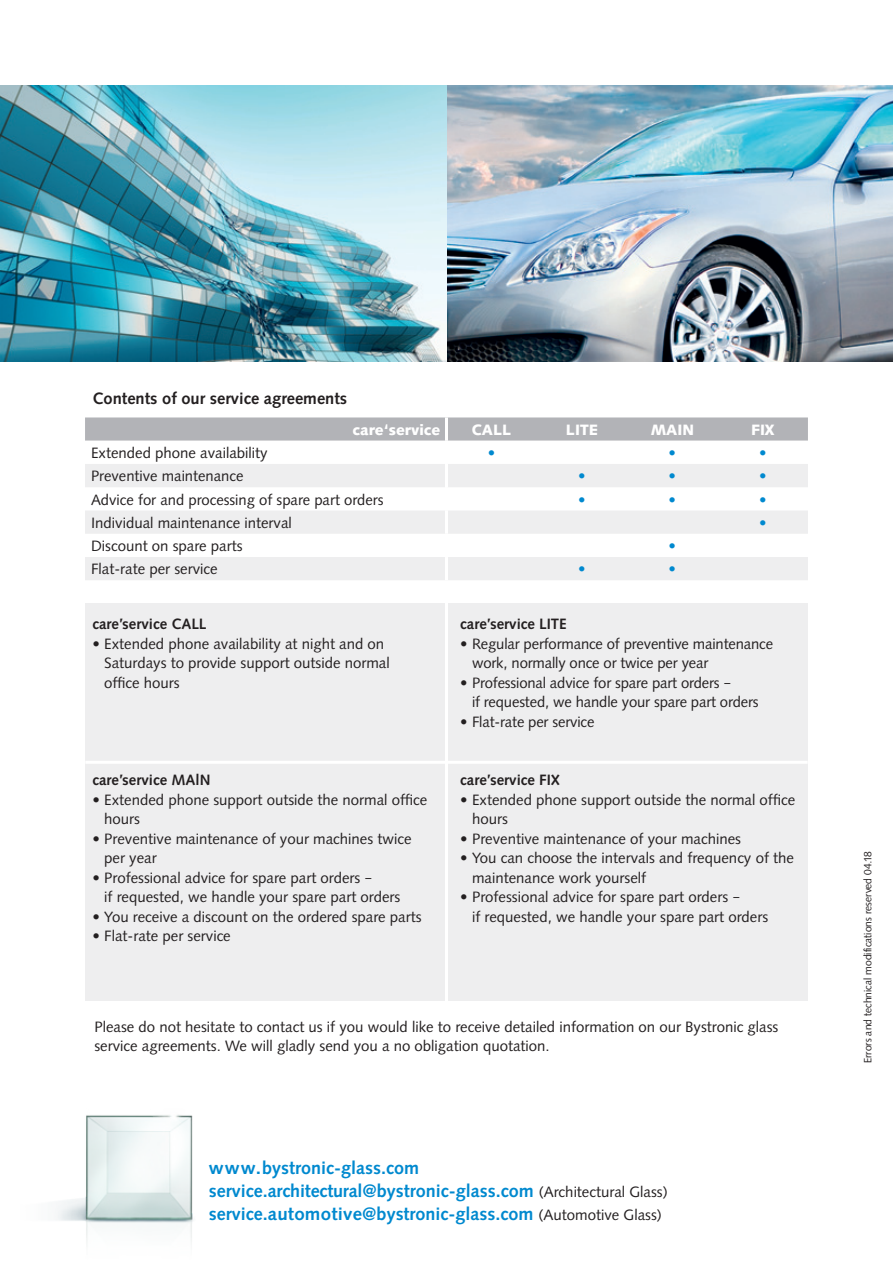
<style>
.page{position:relative;width:893px;height:1263px;background:#fff}
.page>*{position:absolute;margin:0;border:0;box-sizing:border-box;transform-origin:0 0}
.t1{font:700 18px "Syntax LT Std";color:#0089cf}
.t2{font:700 18px "Syntax LT Std";color:#0089cf;scale:1.06 1}
.t3{font:700 16.5px "Syntax LT Std";color:#231f20}
.t4{font:15px/19.5px "Syntax LT Std";color:#231f20}
.t5{font:700 15px "Syntax LT Std";color:#231f20}
.t6{font:900 15px "Syntax LT Std";color:#fff}
.t7{font:15px "Syntax LT Std";color:#0089cf}
.t8{font:10.5px "Synthese BSK";color:#231f20}
.s1{font-family:"Gotham"}
.s2{font-weight:400;font-size:15px;color:#231f20}
</style>
<div class="page">
<img style="left:0;top:85px;width:893px;height:276px">
<svg style="left:85px;top:417px;width:723px;height:24px;background:#b4b5b9"></svg>
<svg style="left:85px;top:464px;width:723px;height:116px;fill:#eeeeef"></svg>
<hr style="left:445px;top:417px;width:3px;height:24px;background:#fff">
<hr style="left:445px;top:464px;width:3px;height:23px;background:#fff">
<hr style="left:445px;top:487px;width:3px;height:23px;background:#fff">
<hr style="left:445px;top:510px;width:3px;height:24px;background:#fff">
<hr style="left:445px;top:534px;width:3px;height:23px;background:#fff">
<hr style="left:445px;top:557px;width:3px;height:23px;background:#fff">
<div style="left:85px;top:603px;width:723px;height:397px;background:#eeeeef"></div>
<img style="left:57px;top:1115px;width:136px;height:127px">
<hr style="left:445px;top:601px;width:3px;height:403px;background:#fff">
<hr style="left:85px;top:761px;width:723px;height:3px;background:#fff">
<p class="t3" style="left:92px;top:388px;width:256px">Contents of our service agreements</p>
<p class="t6" style="left:352px;top:421px;width:90px">care‘service</p>
<p class="t6" style="left:472px;top:421px;width:41px">CALL</p>
<p class="t6" style="left:566px;top:421px;width:34px">LITE</p>
<p class="t6" style="left:651px;top:421px;width:45px">MAIN</p>
<p class="t6" style="left:751px;top:421px;width:25px">FIX</p>
<p class="t4" style="left:91px;top:443px;width:178px">Extended phone availability</p>
<p class="t7" style="left:488px;top:444px;width:9px">•</p>
<p class="t7" style="left:669px;top:444px;width:9px">•</p>
<p class="t7" style="left:759px;top:444px;width:9px">•</p>
<p class="t4" style="left:91px;top:466px;width:154px">Preventive maintenance</p>
<p class="t7" style="left:578px;top:467px;width:9px">•</p>
<p class="t7" style="left:669px;top:467px;width:9px">•</p>
<p class="t7" style="left:759px;top:467px;width:9px">•</p>
<p class="t4" style="left:91px;top:490px;width:294px">Advice for and processing of spare part orders</p>
<p class="t7" style="left:578px;top:490px;width:9px">•</p>
<p class="t7" style="left:669px;top:490px;width:9px">•</p>
<p class="t7" style="left:759px;top:490px;width:9px">•</p>
<p class="t4" style="left:91px;top:513px;width:202px">Individual maintenance interval</p>
<p class="t7" style="left:759px;top:514px;width:9px">•</p>
<p class="t4" style="left:91px;top:536px;width:153px">Discount on spare parts</p>
<p class="t7" style="left:669px;top:537px;width:9px">•</p>
<p class="t4" style="left:91px;top:559px;width:128px">Flat-rate per service</p>
<p class="t7" style="left:578px;top:560px;width:9px">•</p>
<p class="t7" style="left:669px;top:560px;width:9px">•</p>
<p class="t5" style="left:92px;top:615px;width:115px">care’service CALL</p>
<p class="t4" style="left:104px;top:634px;width:287px;text-indent:-12px">• Extended phone availability at night and on<br>Saturdays to provide support outside normal office hours</p>
<p class="t5" style="left:92px;top:771px;width:120px">care’service MAlN</p>
<p class="t4" style="left:104px;top:790px;width:325px;text-indent:-12px">• Extended phone support outside the normal office hours</p>
<p class="t4" style="left:104px;top:829px;width:309px;text-indent:-12px">• Preventive maintenance of your machines twice per year</p>
<p class="t4" style="left:104px;top:868px;width:298px;text-indent:-12px">• Professional advice for spare part orders <span class="s1">–<br></span>if requested, we handle your spare part orders</p>
<p class="t4" style="left:92px;top:907px;width:331px">• You receive a discount on the ordered spare parts</p>
<p class="t4" style="left:92px;top:926px;width:140px">• Flat-rate per service</p>
<p class="t5" style="left:460px;top:615px;width:108px">care’service LITE</p>
<p class="t4" style="left:472px;top:634px;width:303px;text-indent:-12px">• Regular performance of preventive maintenance work, normally once or twice per year</p>
<p class="t4" style="left:472px;top:673px;width:288px;text-indent:-12px">• Professional advice for spare part orders <span class="s1">–<br></span>if requested, we handle your spare part orders</p>
<p class="t4" style="left:460px;top:712px;width:136px">• Flat-rate per service</p>
<p class="t5" style="left:460px;top:771px;width:101px">care’service FIX</p>
<p class="t4" style="left:472px;top:790px;width:325px;text-indent:-12px">• Extended phone support outside the normal office hours</p>
<p class="t4" style="left:460px;top:829px;width:282px">• Preventive maintenance of your machines</p>
<p class="t4" style="left:472px;top:848px;width:323px;text-indent:-12px">• You can choose the intervals and frequency of the maintenance work yourself</p>
<p class="t4" style="left:472px;top:887px;width:298px;text-indent:-12px">• Professional advice for spare part orders <span class="s1">–<br></span>if requested, we handle your spare part orders</p>
<p class="t4" style="left:94px;top:1017px;width:685px">Please do not hesitate to contact us if you would like to receive detailed information on our Bystronic glass service agreements. We will gladly send you a no obligation quotation.</p>
<p class="t2" style="left:209px;top:1157px;width:200px">www.bystronic-glass.com</p>
<p class="t1" style="left:209px;top:1180px;width:460px">service.architectural@bystronic-glass.com <span class="s2">(Architectural Glass)</span></p>
<p class="t1" style="left:209px;top:1204px;width:455px">service.automotive@bystronic-glass.com <span class="s2">(Automotive Glass)</span></p>
<p class="t8" style="left:862px;top:1063px;width:213px;rotate:-90deg">Errors and technical modifications reserved 04.18</p>
</div>
